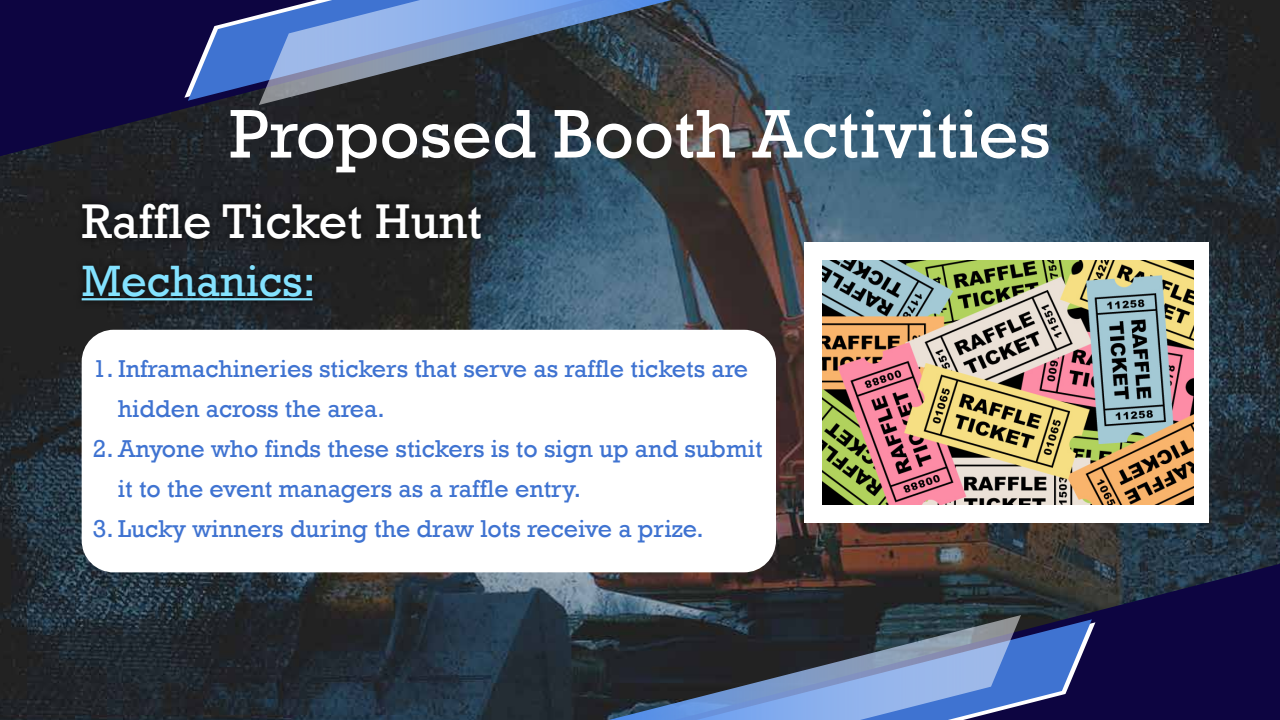
<style>
.page{position:relative;width:1280px;height:720px;background:#fff}
.page>*{position:absolute;margin:0;border:0;box-sizing:border-box;transform-origin:0 0}
.t1{font:70px "Rockwell";color:#fff}
.t2{font:50px "Rockwell";color:#fff}
.t3{font:45px "Rockwell";color:#83e2ff}
.t4{font:25px/40px "Rockwell";color:#3f73d1}
</style>
<div class="page">
<img style="left:0;top:0;width:1280px;height:720px">
<svg style="left:674px;top:564px;width:606px;height:156px"></svg>
<svg style="left:1021px;top:619px;width:71px;height:101px;fill:#3f73d1"></svg>
<svg style="left:609px;top:615px;width:412px;height:105px"></svg>
<svg style="left:0;top:0;width:606px;height:156px"></svg>
<svg style="left:188px;top:0;width:71px;height:101px;fill:#3f73d1"></svg>
<svg style="left:259px;top:0;width:412px;height:105px"></svg>
<img style="left:71px;top:185px;width:422px;height:134px">
<hr style="left:82px;top:298px;width:231px;height:2px;background:#83e2ff">
<div style="left:82px;top:330px;width:694px;height:242px;background:#fff;border-radius:32px"></div>
<div style="left:804px;top:243px;width:405px;height:280px;background:#fff"></div>
<img style="left:822px;top:261px;width:372px;height:243px">
<h1 class="t1" style="left:229px;top:94px;width:823px">Proposed Booth Activities</h1>
<h2 class="t2" style="left:82px;top:192px;width:402px">Raffle Ticket Hunt</h2>
<h3 class="t3" style="left:82px;top:255px;width:236px">Mechanics:</h3>
<p class="t4" style="left:118px;top:349px;width:632px;text-indent:-25px">1. Inframachineries stickers that serve as raffle tickets are hidden across the area.</p>
<p class="t4" style="left:118px;top:429px;width:646px;text-indent:-25px">2. Anyone who finds these stickers is to sign up and submit it to the event managers as a raffle entry.</p>
<p class="t4" style="left:93px;top:509px;width:612px">3. Lucky winners during the draw lots receive a prize.</p>
</div>
